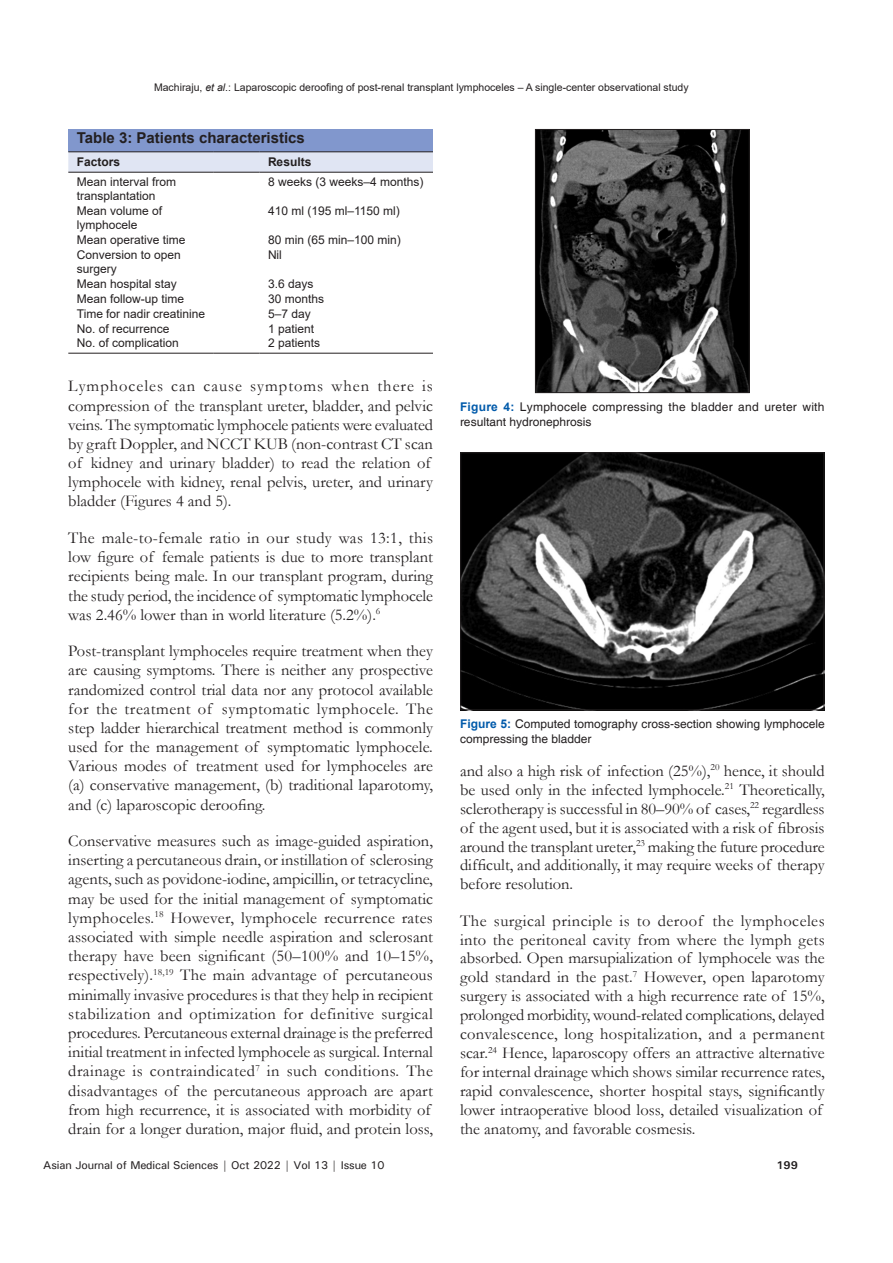
<style>
.page{position:relative;width:893px;height:1263px;background:#fff}
.page>*{position:absolute;margin:0;border:0;box-sizing:border-box;transform-origin:0 0}
.TX{font:16.5px/19.2px "Garamond";color:#231f20}
.TT{font:700 15px "Helvetica";color:#231f20}
.TB{font:12px/14.4px "Arial";color:#231f20}
.FGC{font:12px/15px "Helvetica";color:#231f20}
.FGC-2{font:12px/15px "Helvetica";letter-spacing:.02em;color:#231f20}
.TBL{font:12px "Arial";color:#231f20}
.TCH{font:700 12px "Arial";color:#231f20}
.t1{font:500 11.25px "Univers";letter-spacing:-.01em;color:#231f20}
.t2{font:700 11.25px "Univers";color:#231f20}
.t3{font:10.5px "Arial";color:#231f20}
.s1{font-style:italic}
.s2{font-weight:700;color:#015aaa}
</style>
<div class="page">
<div style="left:68px;top:129px;width:365px;height:23px;background:#8197cd"></div>
<svg style="left:68px;top:152px;width:365px;height:20px;background:#dadeec"></svg>
<hr style="left:68px;top:353px;width:146px;height:1px;background:#231f20">
<hr style="left:214px;top:353px;width:46px;height:1px;background:#231f20">
<hr style="left:260px;top:353px;width:173px;height:1px;background:#231f20">
<hr style="left:68px;top:172px;width:146px;height:1px;background:#231f20">
<hr style="left:214px;top:172px;width:46px;height:1px;background:#231f20">
<hr style="left:260px;top:172px;width:173px;height:1px;background:#231f20">
<hr style="left:68px;top:151px;width:146px;height:1px;background:#231f20">
<hr style="left:214px;top:151px;width:46px;height:1px;background:#231f20">
<hr style="left:260px;top:151px;width:173px;height:1px;background:#231f20">
<img style="left:537px;top:131px;width:210px;height:260px">
<div style="left:535px;top:129px;width:214px;height:264px;border:1px solid #231f20"></div>
<img style="left:462px;top:455px;width:360px;height:253px">
<div style="left:460px;top:453px;width:364px;height:257px;border:1px solid #231f20"></div>
<p class="t3" style="left:154px;top:80px;width:536px">Machiraju, <span class="s1">et al</span>.: Laparoscopic deroofing of post-renal transplant lymphoceles – A single-center observational study</p>
<p class="TT" style="left:77px;top:127px;width:230px">Table 3: Patients characteristics</p>
<p class="TCH" style="left:77px;top:153px;width:45px">Factors</p>
<p class="TCH" style="left:268px;top:153px;width:45px">Results</p>
<p class="TB" style="left:77px;top:174px;width:101px">Mean interval from transplantation</p>
<p class="TB" style="left:268px;top:174px;width:157px">8 weeks (3 weeks–4 months)</p>
<p class="TB" style="left:77px;top:203px;width:87px">Mean volume of lymphocele</p>
<p class="TB" style="left:268px;top:203px;width:133px">410 ml (195 ml–1150 ml)</p>
<p class="TB" style="left:77px;top:233px;width:110px">Mean operative time</p>
<p class="TB" style="left:268px;top:233px;width:134px">80 min (65 min–100 min)</p>
<p class="TB" style="left:77px;top:247px;width:106px">Conversion to open surgery</p>
<p class="TB" style="left:268px;top:247px;width:15px">Nil</p>
<p class="TB" style="left:77px;top:277px;width:102px">Mean hospital stay</p>
<p class="TB" style="left:268px;top:277px;width:47px">3.6 days</p>
<p class="TB" style="left:77px;top:291px;width:109px">Mean follow‑up time</p>
<p class="TB" style="left:268px;top:291px;width:58px">30 months</p>
<p class="TB" style="left:77px;top:306px;width:130px">Time for nadir creatinine</p>
<p class="TB" style="left:268px;top:306px;width:44px">5–7 day</p>
<p class="TB" style="left:77px;top:321px;width:94px">No. of recurrence</p>
<p class="TB" style="left:268px;top:321px;width:48px">1 patient</p>
<p class="TBL" style="left:77px;top:335px;width:104px">No. of complication</p>
<p class="TBL" style="left:268px;top:335px;width:54px">2 patients</p>
<p class="TX" style="left:68px;top:376px;width:366px">Lymphoceles can cause symptoms when there is compression of the transplant ureter, bladder, and pelvic veins. The symptomatic lymphocele patients were evaluated by graft Doppler, and NCCT KUB (non-contrast CT scan of kidney and urinary bladder) to read the relation of lymphocele with kidney, renal pelvis, ureter, and urinary bladder (Figures 4 and 5).</p>
<p class="TX" style="left:68px;top:528px;width:366px;text-align:justify">The male-to-female ratio in our study was 13:1, this low figure of female patients is due to more transplant recipients being male. In our transplant program, during the study period, the incidence of symptomatic lymphocele was 2.46% lower than in world literature (5.2%).<sup>6</sup></p>
<p class="TX" style="left:68px;top:641px;width:366px;text-align:justify">Post-transplant lymphoceles require treatment when they are causing symptoms. There is neither any prospective randomized control trial data nor any protocol available for the treatment of symptomatic lymphocele. The step ladder hierarchical treatment method is commonly used for the management of symptomatic lymphocele.<br>Various modes of treatment used for lymphoceles are (a) conservative management, (b) traditional laparotomy, and (c) laparoscopic deroofing.</p>
<p class="TX" style="left:68px;top:831px;width:366px">Conservative measures such as image-guided aspiration, inserting a percutaneous drain, or instillation of sclerosing agents, such as povidone-iodine, ampicillin, or tetracycline, may be used for the initial management of symptomatic lymphoceles.<sup>18</sup> However, lymphocele recurrence rates associated with simple needle aspiration and sclerosant therapy have been significant (50–100% and 10–15%, respectively).<sup>18,19</sup> The main advantage of percutaneous minimally invasive procedures is that they help in recipient stabilization and optimization for definitive surgical procedures. Percutaneous external drainage is the preferred initial treatment in infected lymphocele as surgical. Internal drainage is contraindicated<sup>7</sup> in such conditions. The disadvantages of the percutaneous approach are apart from high recurrence, it is associated with morbidity of drain for a longer duration, major fluid, and protein loss,</p>
<p class="FGC-2" style="left:460px;top:399px;width:366px"><span class="s2">Figure 4:</span> Lymphocele compressing the bladder and ureter with resultant hydronephrosis</p>
<p class="FGC" style="left:460px;top:716px;width:366px"><span class="s2">Figure 5:</span> Computed tomography cross-section showing lymphocele compressing the bladder</p>
<p class="TX" style="left:460px;top:761px;width:366px;text-align:justify">and also a high risk of infection (25%),<sup>20</sup> hence, it should be used only in the infected lymphocele.<sup>21</sup> Theoretically, sclerotherapy is successful in 80–90% of cases,<sup>22</sup> regardless of the agent used, but it is associated with a risk of fibrosis around the transplant ureter,<sup>23</sup> making the future procedure difficult, and additionally, it may require weeks of therapy before resolution.</p>
<p class="TX" style="left:460px;top:910px;width:366px">The surgical principle is to deroof the lymphoceles into the peritoneal cavity from where the lymph gets absorbed. Open marsupialization of lymphocele was the gold standard in the past.<sup>7</sup> However, open laparotomy surgery is associated with a high recurrence rate of 15%, prolonged morbidity, wound-related complications, delayed convalescence, long hospitalization, and a permanent scar.<sup>24</sup> Hence, laparoscopy offers an attractive alternative for internal drainage which shows similar recurrence rates, rapid convalescence, shorter hospital stays, significantly lower intraoperative blood loss, detailed visualization of the anatomy, and favorable cosmesis.</p>
<p class="t1" style="left:43px;top:1157px;width:343px">Asian Journal of Medical Sciences | Oct 2022 | Vol 13 | Issue 10</p>
<p class="t2" style="left:776px;top:1158px;width:23px">199</p>
</div>
